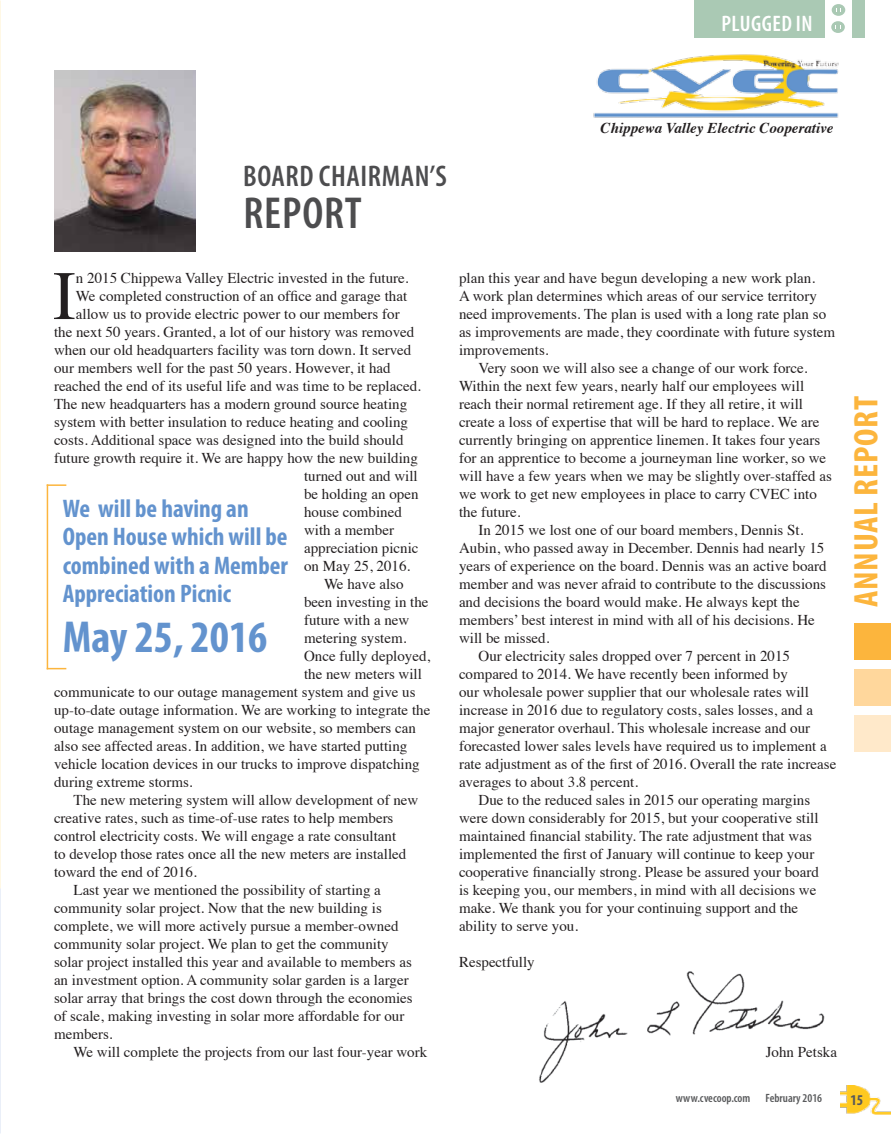
<style>
.page{position:relative;width:891px;height:1134px;background:#fff}
.page>*{position:absolute;margin:0;border:0;box-sizing:border-box;transform-origin:0 0}
.t1{font:69.45px "Times";color:#231f20}
.t2{font:700 condensed 45px "Myriad Pro";color:#6393ce}
.t3{font:600 condensed 45px "Myriad Pro";letter-spacing:.02em;color:#4d4d4f}
.t4{font:700 condensed 34.2px "Myriad Pro";letter-spacing:.02em;color:#fcb53d;scale:1.05 1}
.t5{font:600 condensed 30px "Myriad Pro";letter-spacing:.02em;color:#4d4d4f}
.t6{font:700 condensed 25.5px/28.5px "Myriad Pro";color:#6393ce}
.t7{font:600 condensed 22.5px "Myriad Pro";letter-spacing:.02em;color:#fff}
.t8{font:15px "Times";color:#231f20}
.t9{font:italic 700 15px "Times";color:#231f20}
.t10{font:700 condensed 15px "Myriad Pro";color:#58595b}
.t11{font:600 condensed 12px "Myriad Pro";color:#58595b}
</style>
<div class="page">
<img style="left:539px;top:971px;width:302px;height:121px">
<img style="left:841px;top:1085px;width:50px;height:30px">
<div style="left:694px;top:0;width:170px;height:37px;background:#aac9b4"></div>
<div style="left:825px;top:0;width:27px;height:38px;background:#fff"></div>
<div style="left:832px;top:4px;width:13px;height:12px;background:#aac9b4;border-radius:50%"></div>
<div style="left:831px;top:21px;width:14px;height:12px;background:#aac9b4;border-radius:50%"></div>
<div style="left:855px;top:623px;width:36px;height:37px;background:#fcb53d"></div>
<div style="left:855px;top:669px;width:36px;height:37px;background:#ffd79c"></div>
<div style="left:855px;top:715px;width:36px;height:37px;background:#ffe9ca"></div>
<img style="left:593px;top:54px;width:246px;height:64px">
<img style="left:54px;top:70px;width:141px;height:182px">
<hr style="left:47px;top:484px;width:1px;height:185px;background:#fcb53d">
<svg style="left:47px;top:484px;width:19px;height:2px"></svg>
<svg style="left:48px;top:668px;width:18px;height:1px"></svg>
<h3 class="t7" style="left:722px;top:9px;width:93px">PLUGGED IN</h3>
<h3 class="t5" style="left:243px;top:157px;width:205px">BOARD CHAIRMAN’S</h3>
<h2 class="t3" style="left:243px;top:185px;width:120px">REPORT</h2>
<p class="t9" style="left:601px;top:114px;width:234px">Chippewa Valley Electric Cooperative</p>
<h1 class="t1" style="left:53px;top:231px;width:25px">I</h1>
<p class="t8" style="left:76px;top:264px;width:334px">n 2015 Chippewa Valley Electric invested in the future.</p>
<p class="t8" style="left:76px;top:282px;width:333px">We completed construction of an office and garage that</p>
<p class="t8" style="left:76px;top:300px;width:325px">allow us to provide electric power to our members for</p>
<p class="t8" style="left:54px;top:318px;width:362px">the next 50 years. Granted, a lot of our history was removed</p>
<p class="t8" style="left:54px;top:336px;width:359px">when our old headquarters facility was torn down. It served</p>
<p class="t8" style="left:54px;top:354px;width:338px">our members well for the past 50 years. However, it had</p>
<p class="t8" style="left:54px;top:372px;width:368px">reached the end of its useful life and was time to be replaced.</p>
<p class="t8" style="left:54px;top:390px;width:355px">The new headquarters has a modern ground source heating</p>
<p class="t8" style="left:54px;top:408px;width:356px">system with better insulation to reduce heating and cooling</p>
<p class="t8" style="left:54px;top:426px;width:351px">costs. Additional space was designed into the build should</p>
<p class="t8" style="left:54px;top:444px;width:365px">future growth require it. We are happy how the new building</p>
<p class="t8" style="left:304px;top:462px;width:115px">turned out and will</p>
<p class="t8" style="left:304px;top:480px;width:116px">be holding an open</p>
<p class="t8" style="left:304px;top:498px;width:99px">house combined</p>
<p class="t8" style="left:304px;top:516px;width:91px">with a member</p>
<p class="t8" style="left:304px;top:534px;width:116px">appreciation picnic</p>
<p class="t8" style="left:304px;top:552px;width:108px">on May 25, 2016.</p>
<p class="t8" style="left:324px;top:570px;width:81px">We have also</p>
<p class="t8" style="left:304px;top:588px;width:126px">been investing in the</p>
<p class="t8" style="left:304px;top:606px;width:107px">future with a new</p>
<p class="t8" style="left:304px;top:624px;width:104px">metering system.</p>
<p class="t8" style="left:304px;top:642px;width:128px">Once fully deployed,</p>
<p class="t8" style="left:304px;top:660px;width:119px">the new meters will</p>
<p class="t8" style="left:54px;top:678px;width:363px">communicate to our outage management system and give us</p>
<p class="t8" style="left:54px;top:696px;width:378px">up-to-date outage information. We are working to integrate the</p>
<p class="t8" style="left:54px;top:714px;width:364px">outage management system on our website, so members can</p>
<p class="t8" style="left:54px;top:732px;width:355px">also see affected areas. In addition, we have started putting</p>
<p class="t8" style="left:54px;top:750px;width:367px">vehicle location devices in our trucks to improve dispatching</p>
<p class="t8" style="left:54px;top:768px;width:140px">during extreme storms.</p>
<p class="t8" style="left:74px;top:786px;width:346px">The new metering system will allow development of new</p>
<p class="t8" style="left:54px;top:804px;width:341px">creative rates, such as time-of-use rates to help members</p>
<p class="t8" style="left:54px;top:822px;width:344px">control electricity costs. We will engage a rate consultant</p>
<p class="t8" style="left:54px;top:840px;width:354px">to develop those rates once all the new meters are installed</p>
<p class="t8" style="left:54px;top:858px;width:144px">toward the end of 2016.</p>
<p class="t8" style="left:74px;top:876px;width:309px">Last year we mentioned the possibility of starting a</p>
<p class="t8" style="left:54px;top:894px;width:329px">community solar project. Now that the new building is</p>
<p class="t8" style="left:54px;top:912px;width:346px">complete, we will more actively pursue a member-owned</p>
<p class="t8" style="left:54px;top:930px;width:336px">community solar project. We plan to get the community</p>
<p class="t8" style="left:54px;top:948px;width:359px">solar project installed this year and available to members as</p>
<p class="t8" style="left:54px;top:966px;width:356px">an investment option. A community solar garden is a larger</p>
<p class="t8" style="left:54px;top:984px;width:360px">solar array that brings the cost down through the economies</p>
<p class="t8" style="left:54px;top:1002px;width:352px">of scale, making investing in solar more affordable for our</p>
<p class="t8" style="left:54px;top:1020px;width:60px">members.</p>
<p class="t8" style="left:74px;top:1038px;width:355px">We will complete the projects from our last four-year work</p>
<h3 class="t6" style="left:63px;top:493px;width:227px">We will be having an<br>Open House which will be combined with a Member<br>Appreciation Picnic</h3>
<h2 class="t2" style="left:63px;top:609px;width:206px">May 25, 2016</h2>
<p class="t8" style="left:459px;top:264px;width:358px">plan this year and have begun developing a new work plan.</p>
<p class="t8" style="left:459px;top:282px;width:359px">A work plan determines which areas of our service territory</p>
<p class="t8" style="left:459px;top:300px;width:369px">need improvements. The plan is used with a long rate plan so</p>
<p class="t8" style="left:459px;top:318px;width:378px">as improvements are made, they coordinate with future system</p>
<p class="t8" style="left:459px;top:336px;width:91px">improvements.</p>
<p class="t8" style="left:479px;top:354px;width:331px">Very soon we will also see a change of our work force.</p>
<p class="t8" style="left:459px;top:372px;width:347px">Within the next few years, nearly half our employees will</p>
<p class="t8" style="left:459px;top:390px;width:346px">reach their normal retirement age. If they all retire, it will</p>
<p class="t8" style="left:459px;top:408px;width:362px">create a loss of expertise that will be hard to replace. We are</p>
<p class="t8" style="left:459px;top:426px;width:363px">currently bringing on apprentice linemen. It takes four years</p>
<p class="t8" style="left:459px;top:444px;width:369px">for an apprentice to become a journeyman line worker, so we</p>
<p class="t8" style="left:459px;top:462px;width:375px">will have a few years when we may be slightly over-staffed as</p>
<p class="t8" style="left:459px;top:480px;width:359px">we work to get new employees in place to carry CVEC into</p>
<p class="t8" style="left:459px;top:498px;width:63px">the future.</p>
<p class="t8" style="left:479px;top:516px;width:326px">In 2015 we lost one of our board members, Dennis St.</p>
<p class="t8" style="left:459px;top:534px;width:367px">Aubin, who passed away in December. Dennis had nearly 15</p>
<p class="t8" style="left:459px;top:552px;width:369px">years of experience on the board. Dennis was an active board</p>
<p class="t8" style="left:459px;top:570px;width:369px">member and was never afraid to contribute to the discussions</p>
<p class="t8" style="left:459px;top:588px;width:342px">and decisions the board would make. He always kept the</p>
<p class="t8" style="left:459px;top:606px;width:357px">members’ best interest in mind with all of his decisions. He</p>
<p class="t8" style="left:459px;top:624px;width:92px">will be missed.</p>
<p class="t8" style="left:479px;top:642px;width:313px">Our electricity sales dropped over 7 percent in 2015</p>
<p class="t8" style="left:459px;top:660px;width:330px">compared to 2014. We have recently been informed by</p>
<p class="t8" style="left:459px;top:678px;width:351px">our wholesale power supplier that our wholesale rates will</p>
<p class="t8" style="left:459px;top:696px;width:356px">increase in 2016 due to regulatory costs, sales losses, and a</p>
<p class="t8" style="left:459px;top:714px;width:353px">major generator overhaul. This wholesale increase and our</p>
<p class="t8" style="left:459px;top:732px;width:369px">forecasted lower sales levels have required us to implement a</p>
<p class="t8" style="left:459px;top:750px;width:379px">rate adjustment as of the first of 2016. Overall the rate increase</p>
<p class="t8" style="left:459px;top:768px;width:181px">averages to about 3.8 percent.</p>
<p class="t8" style="left:479px;top:786px;width:333px">Due to the reduced sales in 2015 our operating margins</p>
<p class="t8" style="left:459px;top:804px;width:361px">were down considerably for 2015, but your cooperative still</p>
<p class="t8" style="left:459px;top:822px;width:354px">maintained financial stability. The rate adjustment that was</p>
<p class="t8" style="left:459px;top:840px;width:357px">implemented the first of January will continue to keep your</p>
<p class="t8" style="left:459px;top:858px;width:361px">cooperative financially strong. Please be assured your board</p>
<p class="t8" style="left:459px;top:876px;width:359px">is keeping you, our members, in mind with all decisions we</p>
<p class="t8" style="left:459px;top:894px;width:341px">make. We thank you for your continuing support and the</p>
<p class="t8" style="left:459px;top:912px;width:121px">ability to serve you.</p>
<p class="t8" style="left:459px;top:948px;width:77px">Respectfully</p>
<h3 class="t4" style="left:845px;top:607px;width:202px;rotate:-90deg">ANNUAL REPORT</h3>
<p class="t8" style="left:766px;top:1038px;width:73px">John Petska</p>
<p class="t11" style="left:676px;top:1091px;width:76px">www.cvecoop.com</p>
<p class="t11" style="left:766px;top:1091px;width:58px">February 2016</p>
<p class="t10" style="left:850px;top:1090px;width:14px">15</p>
</div>
